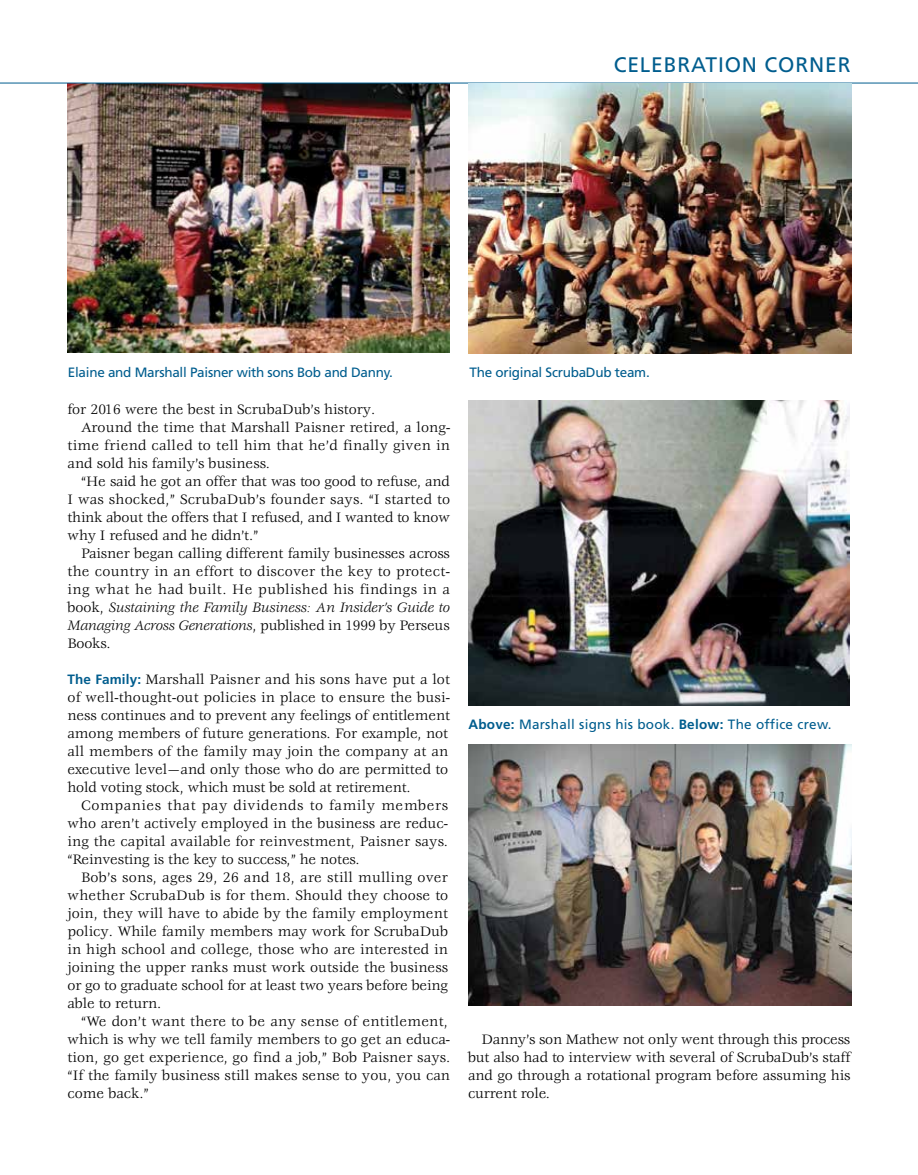
<style>
.page{position:relative;width:918px;height:1175px;background:#fff}
.page>*{position:absolute;margin:0;border:0;box-sizing:border-box;transform-origin:0 0}
.t1{font:21px "Frutiger";letter-spacing:.04em;color:#005d8e}
.t2{font:15px/18px "Veljovic";color:#000;text-align:justify}
.t3{font:italic 15px "Veljovic";color:#000}
.t4{font:15px "Veljovic";letter-spacing:.02em;color:#000}
.t5{font:15px "Veljovic";letter-spacing:.03em;color:#000}
.t6{font:13.5px "Frutiger";letter-spacing:-.02em;color:#005d8e}
.t7{font:13.5px "Frutiger";letter-spacing:.02em;color:#005d8e}
.s1{font-style:normal}
.s2{font-family:"Frutiger";font-weight:700;font-size:13.5px;color:#005d8e}
.s3{font-weight:700}
</style>
<div class="page">
<img style="left:67px;top:84px;width:383px;height:269px">
<img style="left:468px;top:400px;width:382px;height:306px">
<img style="left:468px;top:744px;width:383px;height:261px">
<hr style="left:0;top:83px;width:918px;height:1px;background:#005d8e">
<img style="left:469px;top:83px;width:383px;height:270px">
<h1 class="t1" style="left:614px;top:52px;width:238px">CELEBRATION CORNER</h1>
<p class="t6" style="left:68px;top:364px;width:327px">Elaine and Marshall Paisner with sons Bob and Danny.</p>
<p class="t2" style="left:68px;top:401px;width:309px">for 2016 were the best in ScrubaDub’s history.</p>
<p class="t2" style="left:81px;top:419px;width:371px">Around the time that Marshall Paisner retired, a long-</p>
<p class="t4" style="left:68px;top:437px;width:384px">time friend called to tell him that he’d finally given in</p>
<p class="t2" style="left:68px;top:455px;width:204px">and sold his family’s business.</p>
<p class="t2" style="left:81px;top:473px;width:370px">“He said he got an offer that was too good to refuse, and</p>
<p class="t2" style="left:68px;top:491px;width:384px">I was shocked,” ScrubaDub’s founder says. “I started to</p>
<p class="t2" style="left:68px;top:509px;width:384px">think about the offers that I refused, and I wanted to know</p>
<p class="t2" style="left:68px;top:527px;width:192px">why I refused and he didn’t.”</p>
<p class="t2" style="left:81px;top:545px;width:371px">Paisner began calling different family businesses across</p>
<p class="t4" style="left:68px;top:563px;width:384px">the country in an effort to discover the key to protect-</p>
<p class="t5" style="left:68px;top:581px;width:384px">ing what he had built. He published his findings in a</p>
<p class="t3" style="left:68px;top:599px;width:384px"><span class="s1">book,</span> Sustaining the Family Business: An Insider’s Guide to</p>
<p class="t3" style="left:68px;top:617px;width:384px">Managing Across Generations<span class="s1">, published in 1999 by Perseus</span></p>
<p class="t2" style="left:68px;top:635px;width:45px">Books.</p>
<p class="t2" style="left:68px;top:671px;width:384px;text-align:left"><span class="s2">The Family:</span> Marshall Paisner and his sons have put a lot of well-thought-out policies in place to ensure the busi&shy;ness continues and to prevent any feelings of entitlement among members of future generations. For example, not all members of the family may join the company at an executive level—and only those who do are permitted to hold voting stock, which must be sold at retirement.</p>
<p class="t2" style="left:68px;top:797px;width:382px;text-indent:14px">Companies that pay dividends to family members who aren’t actively employed in the business are reduc&shy;ing the capital available for reinvestment, Paisner says. “Reinvesting is the key to success,” he notes.</p>
<p class="t2" style="left:68px;top:869px;width:382px;text-indent:14px">Bob’s sons, ages 29, 26 and 18, are still mulling over whether ScrubaDub is for them. Should they choose to join, they will have to abide by the family employment policy. While family members may work for ScrubaDub in high school and college, those who are interested in joining the upper ranks must work outside the business or go to graduate school for at least two years before being able to return.</p>
<p class="t2" style="left:68px;top:1013px;width:384px;text-align:left;text-indent:14px">“We don’t want there to be any sense of entitlement, which is why we tell family members to go get an educa&shy;tion, go get experience, go find a job,” Bob Paisner says. “If the family business still makes sense to you, you can come back.”</p>
<p class="t6" style="left:470px;top:364px;width:182px">The original ScrubaDub team.</p>
<p class="t7" style="left:468px;top:716px;width:365px"><span class="s3">Above:</span> Marshall signs his book. <span class="s3">Below:</span> The office crew.</p>
<p class="t2" style="left:468px;top:1031px;width:384px;text-indent:14px">Danny’s son Mathew not only went through this process but also had to interview with several of ScrubaDub’s staff and go through a rotational program before assuming his current role.</p>
</div>
